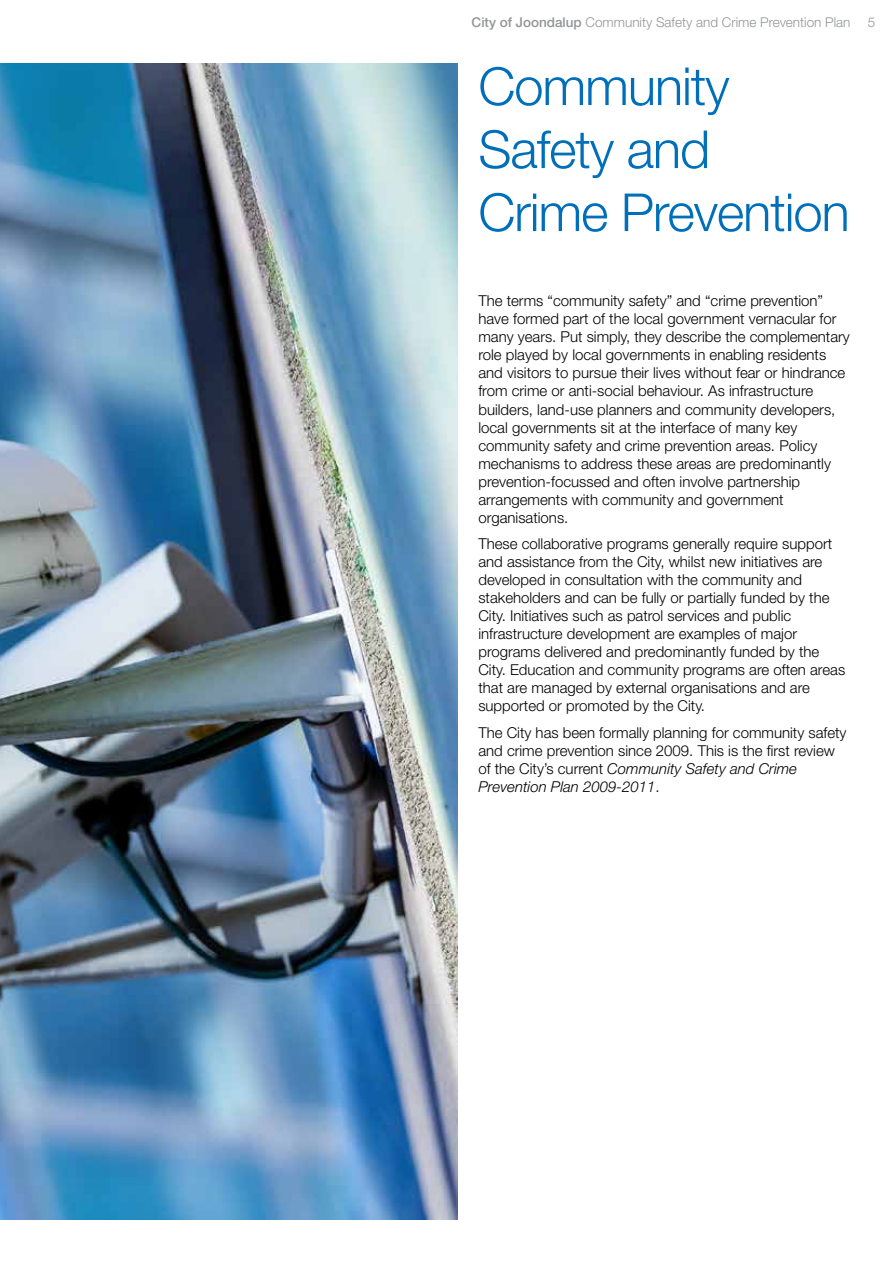
<style>
.page{position:relative;width:893px;height:1263px;background:#fff}
.page>*{position:absolute;margin:0;border:0;box-sizing:border-box;transform-origin:0 0}
.t1{font:300 52.5px/63px "Helvetica Neue";letter-spacing:-.02em;color:#006fba}
.t2{font:300 15px/18px "Helvetica Neue";color:#000}
.t3{font:300 13.5px "Helvetica Neue";color:#939598}
.s1{font-weight:500}
.s2{font-style:italic}
</style>
<div class="page">
<img style="left:0;top:64px;width:457px;height:1156px">
<p class="t3" style="left:472px;top:14px;width:380px"><span class="s1">City of Joondalup</span> Community Safety and Crime Prevention Plan</p>
<p class="t3" style="left:868px;top:14px;width:9px">5</p>
<h1 class="t1" style="left:478px;top:54px;width:373px">Community<br>Safety and<br>Crime Prevention</h1>
<p class="t2" style="left:478px;top:292px;width:373px">The terms “community safety” and “crime prevention” have formed part of the local government vernacular for many years. Put simply, they describe the complementary role played by local governments in enabling residents and visitors to pursue their lives without fear or hindrance from crime or anti-social behaviour. As infrastructure builders, land-use planners and community developers, local governments sit at the interface of many key community safety and crime prevention areas. Policy mechanisms to address these areas are predominantly prevention-focussed and often involve partnership arrangements with community and government organisations.</p>
<p class="t2" style="left:478px;top:534px;width:368px">These collaborative programs generally require support and assistance from the City, whilst new initiatives are developed in consultation with the community and stakeholders and can be fully or partially funded by the City. Initiatives such as patrol services and public infrastructure development are examples of major programs delivered and predominantly funded by the City. Education and community programs are often areas that are managed by external organisations and are supported or promoted by the City.</p>
<p class="t2" style="left:478px;top:723px;width:370px">The City has been formally planning for community safety and crime prevention since 2009. This is the first review of the City’s current <span class="s2">Community Safety and Crime Prevention Plan 2009-2011</span>.</p>
</div>
